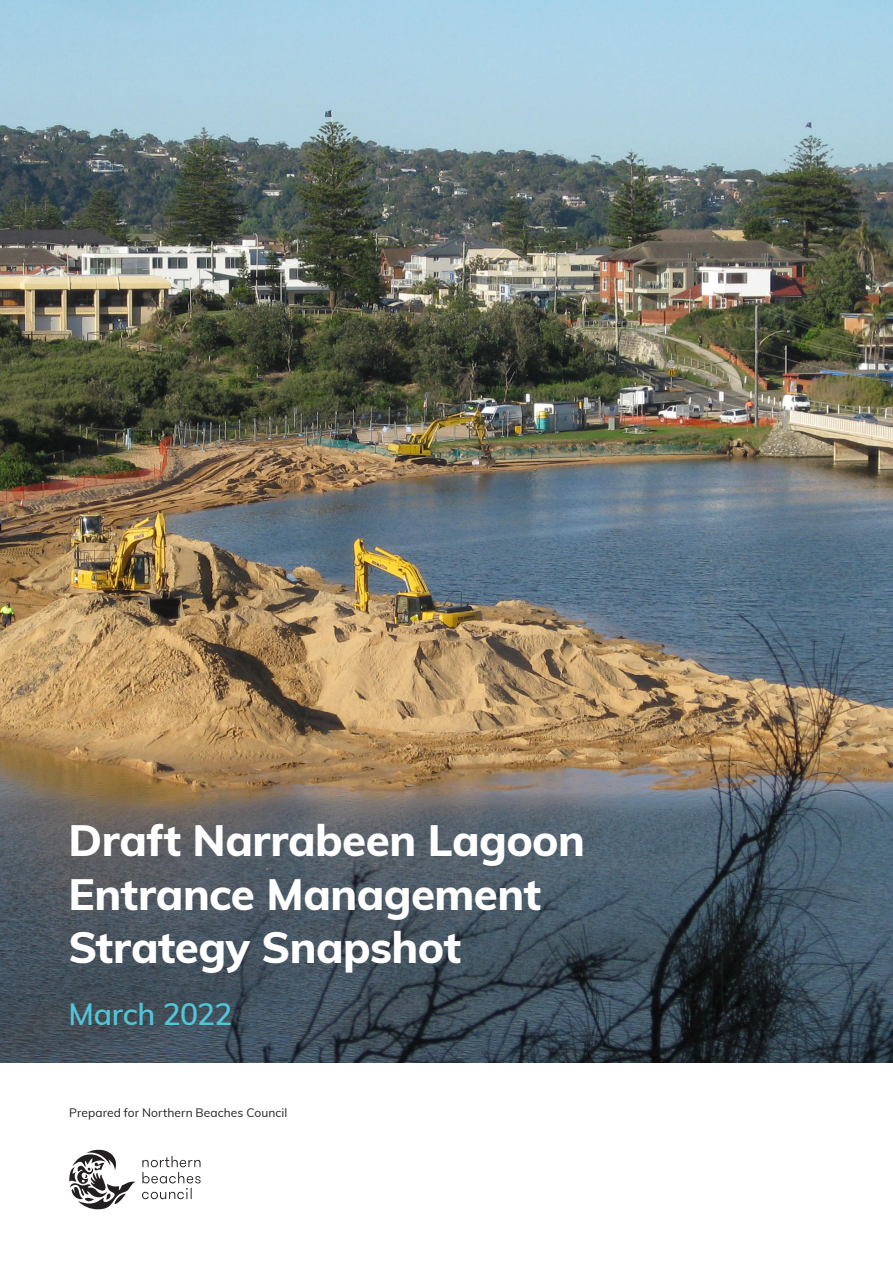
<style>
.page{position:relative;width:893px;height:1263px;background:#fff}
.page>*{position:absolute;margin:0;border:0;box-sizing:border-box;transform-origin:0 0}
.Header{font:800 43.8px/53.4px "Muli";letter-spacing:-.015em;color:#fff}
.Header-2{font:600 30.15px "Muli";letter-spacing:-.02em;color:#51c6d8}
.Header-3{font:12px "Muli";letter-spacing:.005em;color:#231f20}
</style>
<div class="page">
<img style="left:0;top:0;width:893px;height:1063px">
<svg style="left:142px;top:1156px;width:59px;height:43px"></svg>
<svg style="left:69px;top:1149px;width:66px;height:60px"></svg>
<p class="Header" style="left:69px;top:812px;width:518px">Draft Narrabeen Lagoon<br>Entrance Management<br>Strategy Snapshot</p>
<p class="Header-2" style="left:69px;top:992px;width:166px">March 2022</p>
<p class="Header-3" style="left:69px;top:1104px;width:220px">Prepared for Northern Beaches Council</p>
</div>
